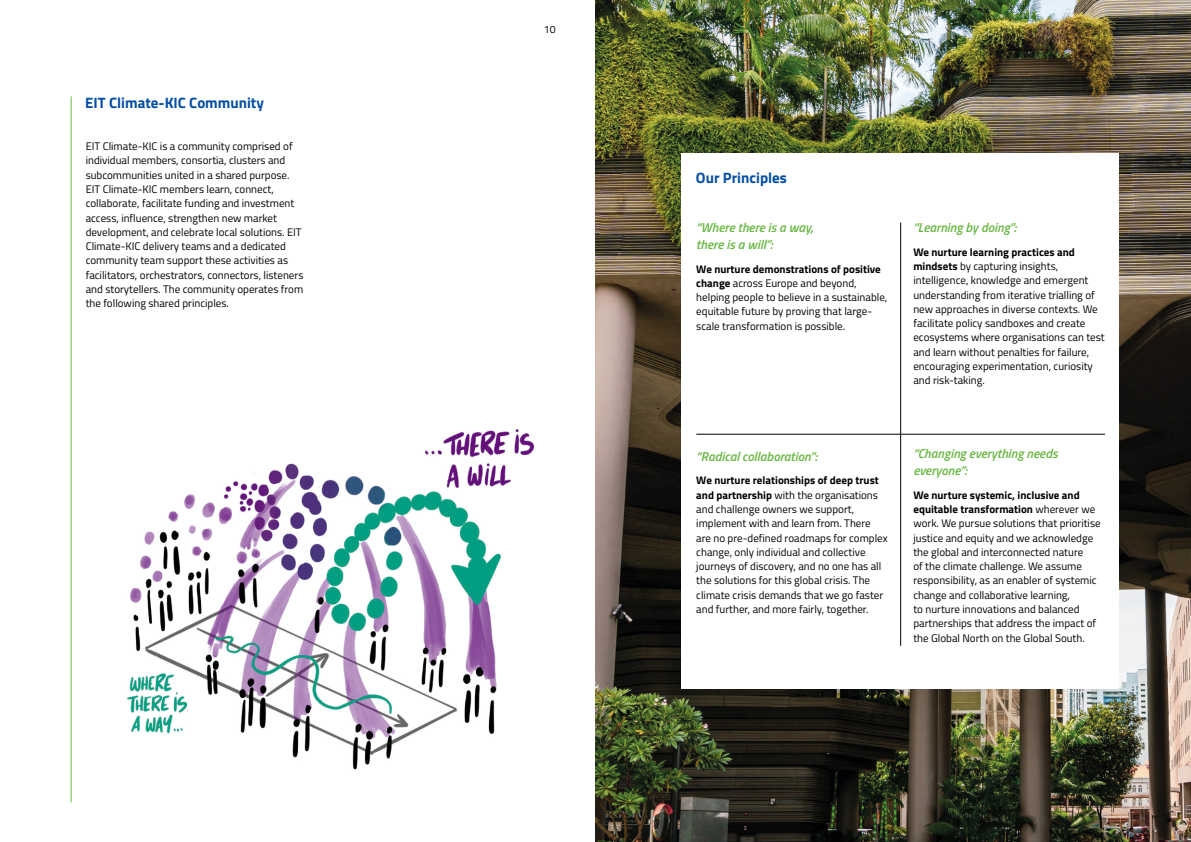
<style>
.page{position:relative;width:1191px;height:842px;background:#fff}
.page>*{position:absolute;margin:0;border:0;box-sizing:border-box;transform-origin:0 0}
.t1{font:700 15px "Titillium";color:#034ea2}
.t2{font:italic 600 13px/16.9px "Titillium";color:#6bb745}
.t3{font:11px/14.3px "Titillium";color:#000}
.t4{font:10.5px "Titillium";color:#000}
.s1{font-weight:700}
</style>
<div class="page">
<img style="left:595px;top:0;width:596px;height:842px">
<div style="left:681px;top:153px;width:438px;height:536px;background:#fff"></div>
<hr style="left:71px;top:96px;width:1px;height:706px;background:#6bb745">
<hr style="left:900px;top:223px;width:1px;height:423px;background:#000">
<hr style="left:696px;top:434px;width:409px;height:1px;background:#000">
<img style="left:127px;top:429px;width:408px;height:341px">
<h1 class="t1" style="left:85px;top:97px;width:180px">EIT Climate-KIC Community</h1>
<p class="t3" style="left:86px;top:140px;width:219px">EIT Climate-KIC is a community comprised of individual members, consortia, clusters and subcommunities united in a shared purpose.<br>EIT Climate-KIC members learn, connect, collaborate, facilitate funding and investment access, influence, strengthen new market development, and celebrate local solutions. EIT Climate-KIC delivery teams and a dedicated community team support these activities as facilitators, orchestrators, connectors, listeners and storytellers. The community operates from the following shared principles.</p>
<p class="t4" style="left:544px;top:25px;width:13px">10</p>
<h1 class="t1" style="left:696px;top:172px;width:93px">Our Principles</h1>
<p class="t2" style="left:696px;top:221px;width:118px">“Where there is a way, there is a will”:</p>
<p class="t3" style="left:696px;top:262px;width:192px"><span class="s1">We nurture demonstrations of positive change</span> across Europe and beyond, helping people to believe in a sustainable, equitable future by proving that large&shy;scale transformation is possible.</p>
<p class="t2" style="left:696px;top:449px;width:122px">“Radical collaboration”:</p>
<p class="t3" style="left:696px;top:474px;width:193px"><span class="s1">We nurture relationships of deep trust and partnership</span> with the organisations and challenge owners we support, implement with and learn from. There are no pre-defined roadmaps for complex change, only individual and collective journeys of discovery, and no one has all the solutions for this global crisis. The climate crisis demands that we go faster and further, and more fairly, together.</p>
<p class="t2" style="left:913px;top:221px;width:104px">“Learning by doing”:</p>
<p class="t3" style="left:913px;top:246px;width:193px"><span class="s1">We nurture learning practices and mindsets</span> by capturing insights, intelligence, knowledge and emergent understanding from iterative trialling of new approaches in diverse contexts. We facilitate policy sandboxes and create ecosystems where organisations can test and learn without penalties for failure, encouraging experimentation, curiosity and risk-taking.</p>
<p class="t2" style="left:913px;top:447px;width:146px">“Changing everything needs everyone”:</p>
<p class="t3" style="left:913px;top:489px;width:189px"><span class="s1">We nurture systemic, inclusive and equitable transformation</span> wherever we work. We pursue solutions that prioritise justice and equity and we acknowledge the global and interconnected nature<br>of the climate challenge. We assume responsibility, as an enabler of systemic change and collaborative learning,<br>to nurture innovations and balanced partnerships that address the impact of the Global North on the Global South.</p>
</div>
